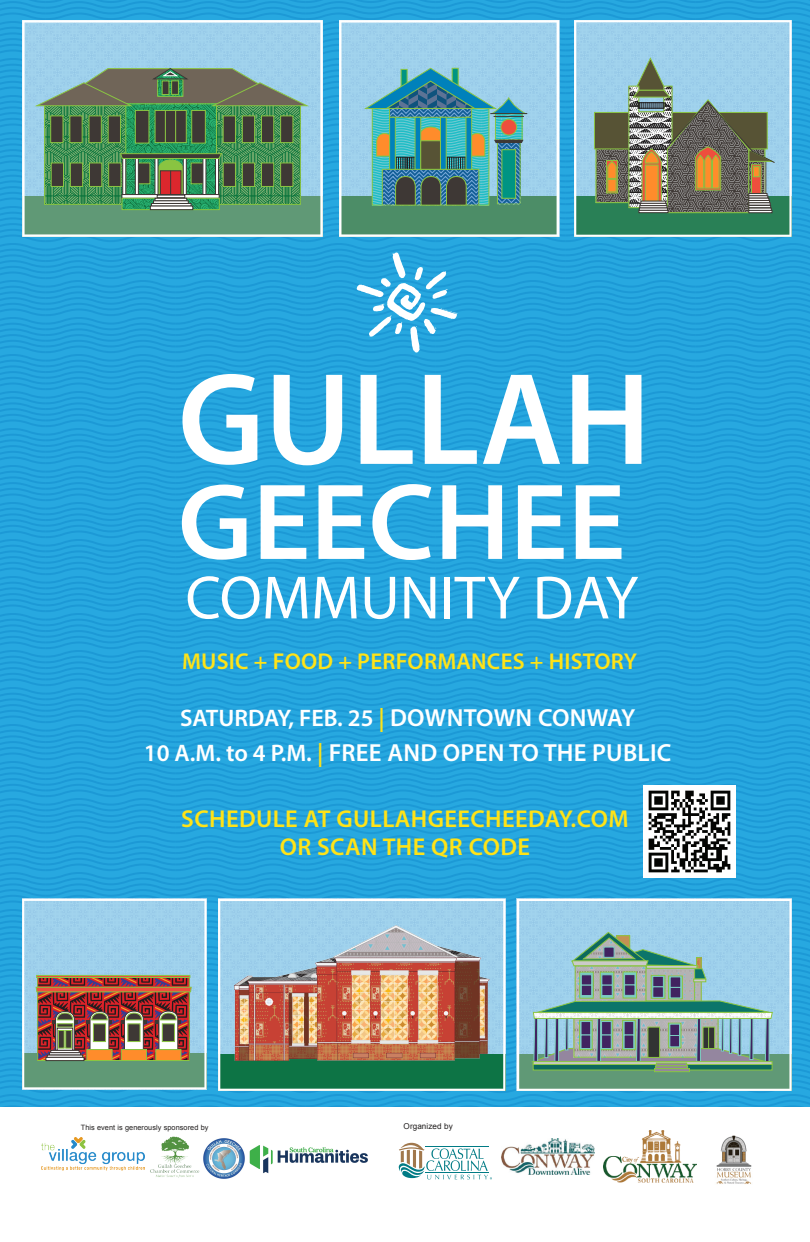
<style>
.page{position:relative;width:810px;height:1242px;background:#fff}
.page>*{position:absolute;margin:0;border:0;box-sizing:border-box;transform-origin:0 0}
.t1{font:600 132.1px "Myriad Pro";color:#fff}
.t2{font:600 109.2px "Myriad Pro";color:#fff}
.t3{font:61.6px "Myriad Pro";color:#fff}
.t4{font:600 24.8px "Myriad Pro";letter-spacing:.01em;color:#fff}
.t5{font:600 24.5px/28px "Myriad Pro";letter-spacing:.015em;color:#ffe317;text-align:center}
.t6{font:600 24px "Myriad Pro";color:#fff}
.t7{font:600 23px "Myriad Pro";letter-spacing:.01em;color:#ffe317}
.t8{font:8.1px "Arial";letter-spacing:.01em;color:#211e1e}
.t9{font:7.3px "Arial";letter-spacing:.01em;color:#211e1e}
.s1{color:#ffe317}
.s2{font-size:24.8px}
.s3{font-size:24px}
.s4{font-size:24px;color:#ffe317}
</style>
<div class="page">
<div style="left:0;top:0;width:810px;height:1242px;background:linear-gradient(to right,#24a3dd,#24a3dd)"></div>
<div style="left:0;top:1107px;width:810px;height:135px;background:#fff"></div>
<svg style="left:574px;top:20px;width:218px;height:217px;background:#88bfc6"></svg>
<svg style="left:596px;top:149px;width:33px;height:54px"></svg>
<div style="left:594px;top:112px;width:173px;height:37px;background:#575335;border:1px solid #8ac542"></div>
<div style="left:606px;top:160px;width:12px;height:33px;background:#92bc40;border:1px solid #8ac542"></div>
<svg style="left:629px;top:58px;width:146px;height:155px;background:#889189"></svg>
<svg style="left:753px;top:167px;width:6px;height:10px"></svg>
<svg style="left:608px;top:162px;width:8px;height:16px"></svg>
<div style="left:608px;top:179px;width:8px;height:13px;background:#ff8c2b;border:1px solid #8ac542"></div>
<svg style="left:339px;top:20px;width:220px;height:217px;background:#90c2c9"></svg>
<svg style="left:372px;top:114px;width:117px;height:91px;background:#46c1bd"></svg>
<svg style="left:472px;top:133px;width:13px;height:23px"></svg>
<svg style="left:377px;top:133px;width:12px;height:23px"></svg>
<svg style="left:389px;top:114px;width:83px;height:3px"></svg>
<svg style="left:421px;top:127px;width:19px;height:14px"></svg>
<svg style="left:395px;top:157px;width:71px;height:12px"></svg>
<svg style="left:382px;top:169px;width:97px;height:36px"></svg>
<svg style="left:389px;top:117px;width:6px;height:52px"></svg>
<svg style="left:415px;top:117px;width:6px;height:52px"></svg>
<svg style="left:440px;top:117px;width:6px;height:52px"></svg>
<svg style="left:466px;top:117px;width:6px;height:52px"></svg>
<svg style="left:395px;top:176px;width:71px;height:29px;background:#44534e"></svg>
<div style="left:421px;top:141px;width:20px;height:28px;background:#575335;border:1px solid #8ac542"></div>
<svg style="left:495px;top:114px;width:27px;height:26px"></svg>
<svg style="left:497px;top:143px;width:23px;height:61px"></svg>
<svg style="left:365px;top:68px;width:161px;height:46px;background:#63a8c1"></svg>
<div style="left:501px;top:119px;width:16px;height:16px;background:#ee4f3d;border-radius:50%"></div>
<div style="left:501px;top:119px;width:16px;height:16px;border:1px solid #8ac542;border-radius:50%"></div>
<hr style="left:490px;top:113px;width:37px;height:1px;background:#3e3835">
<hr style="left:494px;top:116px;width:30px;height:1px;background:#3e3835">
<svg style="left:494px;top:140px;width:30px;height:3px"></svg>
<div style="left:502px;top:150px;width:14px;height:48px;background:#009483;border:1px solid #8ac542"></div>
<svg style="left:22px;top:20px;width:301px;height:217px;background:#93c3c8"></svg>
<svg style="left:217px;top:106px;width:83px;height:98px;background:#459354"></svg>
<svg style="left:45px;top:106px;width:81px;height:98px;background:#469454"></svg>
<svg style="left:126px;top:106px;width:91px;height:47px;background:#289c5b"></svg>
<div style="left:155px;top:110px;width:11px;height:33px;background:#3e3835;border:1px solid #8ac542"></div>
<div style="left:165px;top:110px;width:11px;height:33px;background:#3e3835;border:1px solid #8ac542"></div>
<div style="left:176px;top:110px;width:10px;height:33px;background:#3e3835"></div>
<svg style="left:122px;top:195px;width:97px;height:3px"></svg>
<div style="left:135px;top:110px;width:14px;height:33px;background:#3e3835;border:1px solid #8ac542"></div>
<div style="left:192px;top:110px;width:13px;height:33px;background:#3e3835"></div>
<svg style="left:120px;top:153px;width:102px;height:42px;background:#627d57"></svg>
<div style="left:51px;top:116px;width:12px;height:27px;background:#3e3835"></div>
<div style="left:70px;top:116px;width:12px;height:27px;background:#3e3835"></div>
<div style="left:89px;top:116px;width:12px;height:27px;background:#3e3835"></div>
<div style="left:108px;top:116px;width:13px;height:27px;background:#3e3835;border:1px solid #8ac542"></div>
<div style="left:223px;top:116px;width:13px;height:27px;background:#3e3835;border:1px solid #8ac542"></div>
<div style="left:242px;top:116px;width:13px;height:27px;background:#3e3835;border:1px solid #8ac542"></div>
<div style="left:261px;top:116px;width:13px;height:27px;background:#3e3835;border:1px solid #8ac542"></div>
<div style="left:281px;top:116px;width:12px;height:27px;background:#3e3835"></div>
<div style="left:51px;top:163px;width:13px;height:24px;background:#3e3835;border:1px solid #8ac542"></div>
<div style="left:70px;top:163px;width:13px;height:24px;background:#3e3835;border:1px solid #8ac542"></div>
<div style="left:89px;top:163px;width:13px;height:24px;background:#3e3835;border:1px solid #8ac542"></div>
<div style="left:109px;top:163px;width:12px;height:24px;background:#3e3835"></div>
<div style="left:223px;top:163px;width:13px;height:24px;background:#3e3835;border:1px solid #8ac542"></div>
<div style="left:242px;top:163px;width:13px;height:24px;background:#3e3835;border:1px solid #8ac542"></div>
<div style="left:261px;top:163px;width:13px;height:24px;background:#3e3835;border:1px solid #8ac542"></div>
<div style="left:281px;top:163px;width:12px;height:24px;background:#3e3835;border:1px solid #8ac542"></div>
<svg style="left:122px;top:198px;width:97px;height:12px"></svg>
<div style="left:157px;top:195px;width:28px;height:3px;background:#fff;border:1px solid #3e3835"></div>
<div style="left:155px;top:198px;width:32px;height:3px;background:#fff;border:1px solid #3e3835"></div>
<hr style="left:153px;top:201px;width:35px;height:3px;background:#fff">
<div style="left:151px;top:203px;width:40px;height:3px;background:#fff;border:1px solid #3e3835"></div>
<svg style="left:150px;top:206px;width:43px;height:4px"></svg>
<svg style="left:36px;top:68px;width:272px;height:38px;background:#7a8b7f"></svg>
<svg style="left:517px;top:899px;width:275px;height:192px;background:#98c8d4"></svg>
<svg style="left:695px;top:982px;width:6px;height:19px"></svg>
<svg style="left:533px;top:1064px;width:239px;height:6px"></svg>
<svg style="left:575px;top:982px;width:71px;height:19px"></svg>
<svg style="left:646px;top:982px;width:49px;height:19px"></svg>
<svg style="left:572px;top:932px;width:134px;height:50px;background:#8fb8b0"></svg>
<hr style="left:533px;top:1062px;width:239px;height:2px;background:#cbcac9">
<div style="left:656px;top:1063px;width:31px;height:3px;background:#94869f;border:1px solid #8ac542"></div>
<div style="left:655px;top:1066px;width:33px;height:3px;background:#94869f;border:1px solid #8ac542"></div>
<div style="left:654px;top:1069px;width:36px;height:3px;background:#94869f;border:1px solid #8ac542"></div>
<div style="left:623px;top:972px;width:14px;height:26px;background:#78c3bd;border:1px solid #8ac541"></div>
<svg style="left:533px;top:1001px;width:239px;height:62px;background:#81a19e"></svg>
<div style="left:603px;top:947px;width:12px;height:11px;background:#412360;border:1px solid #7cccc2"></div>
<div style="left:624px;top:974px;width:11px;height:11px;background:#412360;border:1px solid #7cccc2"></div>
<div style="left:624px;top:985px;width:11px;height:10px;background:#412360;border:1px solid #7cccc2"></div>
<svg style="left:651px;top:975px;width:14px;height:23px"></svg>
<div style="left:653px;top:976px;width:10px;height:11px;background:#412360;border:1px solid #7cccc2"></div>
<div style="left:653px;top:987px;width:10px;height:10px;background:#412360"></div>
<div style="left:600px;top:972px;width:14px;height:26px;background:#78c1bb;border:1px solid #8ac541"></div>
<div style="left:602px;top:975px;width:10px;height:10px;background:#412360"></div>
<div style="left:602px;top:985px;width:10px;height:11px;background:#412360;border:1px solid #7cccc2"></div>
<div style="left:580px;top:972px;width:13px;height:26px;background:#7cccc2"></div>
<div style="left:581px;top:975px;width:11px;height:10px;background:#412360;border:1px solid #7cccc2"></div>
<div style="left:581px;top:985px;width:11px;height:11px;background:#412360;border:1px solid #7cccc2"></div>
<svg style="left:669px;top:976px;width:13px;height:23px"></svg>
<div style="left:670px;top:977px;width:11px;height:11px;background:#412360;border:1px solid #7cccc2"></div>
<div style="left:670px;top:987px;width:11px;height:11px;background:#412360;border:1px solid #7cccc2"></div>
<svg style="left:218px;top:899px;width:287px;height:192px;background:#6eb0ab"></svg>
<img style="left:235px;top:925px;width:255px;height:136px">
<svg style="left:22px;top:899px;width:185px;height:190px;background:#989c9e"></svg>
<div style="left:37px;top:975px;width:153px;height:3px;background:#ee4f3d;border:1px solid #8ac542"></div>
<svg style="left:357px;top:252px;width:100px;height:101px"></svg>
<img style="left:502px;top:1138px;width:93px;height:37px">
<img style="left:604px;top:1131px;width:93px;height:51px">
<img style="left:716px;top:1135px;width:36px;height:49px">
<img style="left:249px;top:1145px;width:119px;height:29px">
<img style="left:42px;top:1138px;width:102px;height:33px">
<img style="left:150px;top:1136px;width:50px;height:42px">
<img style="left:203px;top:1138px;width:42px;height:41px">
<img style="left:644px;top:786px;width:91px;height:92px">
<svg style="left:398px;top:1143px;width:94px;height:36px"></svg>
<h1 class="t1" style="left:178px;top:335px;width:474px">GULLAH</h1>
<h2 class="t2" style="left:178px;top:453px;width:449px">GEECHEE</h2>
<h3 class="t3" style="left:186px;top:560px;width:454px">COMMUNITY DAY</h3>
<p class="t7" style="left:182px;top:646px;width:457px">MUSIC + FOOD + PERFORMANCES + HISTORY</p>
<p class="t6" style="left:180px;top:702px;width:457px">SATURDAY, FEB. 25 <span class="s1">|</span> <span class="s2">DOWNTOWN CONWAY</span></p>
<p class="t4" style="left:144px;top:737px;width:529px"><span class="s3">10 A.M. to 4 P.M.</span> <span class="s4">|</span> FREE AND OPEN TO THE PUBLIC</p>
<p class="t5" style="left:181px;top:804px;width:449px">SCHEDULE AT GULLAHGEECHEEDAY.COM<br>OR SCAN THE QR CODE</p>
<p class="t9" style="left:81px;top:1123px;width:129px">This event is generously sponsored by</p>
<p class="t8" style="left:404px;top:1121px;width:51px">Organized by</p>
</div>
